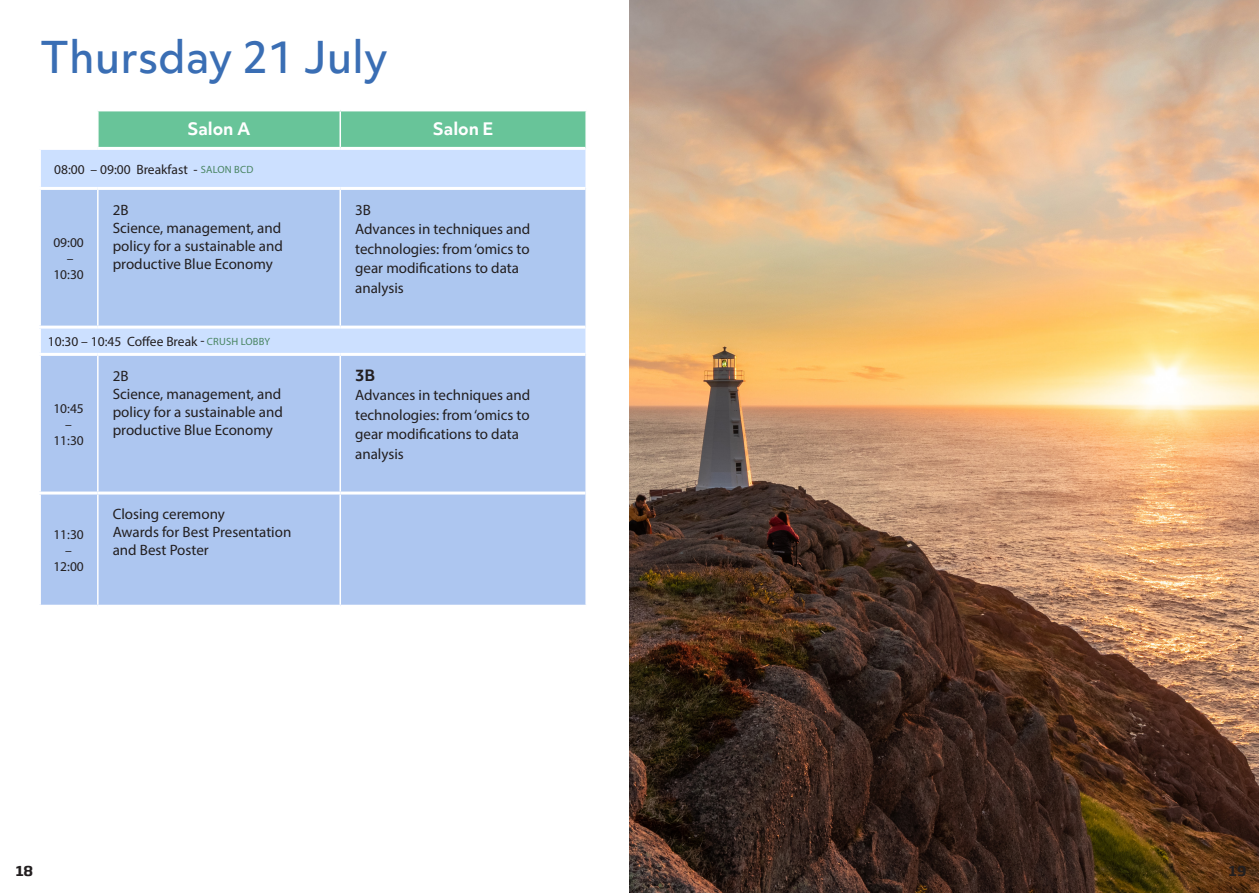
<style>
.page{position:relative;width:1259px;height:893px;background:#fff}
.page>*{position:absolute;margin:0;border:0;box-sizing:border-box;transform-origin:0 0}
.t1{font:500 42px "Objektiv Mk 3";color:#3a6eb4}
.t2{font:700 16.5px "Objektiv Mk 3";color:#fff}
.t3{font:15px/19.5px "Myriad Pro";color:#231f20}
.t4{font:700 15px "Objektiv Mk 3";color:#231f20}
.t5{font:13.5px "Myriad Pro";color:#231f20}
.t6{font:700 13.5px "Soho Gothic Pro";color:#231f20}
.s1{font-size:10.5px;color:#498562}
</style>
<div class="page">
<img style="left:629px;top:0;width:630px;height:893px">
<div style="left:99px;top:111px;width:486px;height:36px;background:#68c499"></div>
<div style="left:39px;top:148px;width:547px;height:40px;background:#cce0ff"></div>
<div style="left:41px;top:190px;width:544px;height:136px;background:#adc7f0"></div>
<div style="left:39px;top:327px;width:547px;height:27px;background:#cce0ff"></div>
<div style="left:41px;top:356px;width:544px;height:249px;background:#adc6f0"></div>
<hr style="left:585px;top:148px;width:2px;height:40px;background:#fff">
<hr style="left:97px;top:190px;width:2px;height:136px;background:#fff">
<hr style="left:339px;top:190px;width:2px;height:136px;background:#fff">
<hr style="left:585px;top:327px;width:2px;height:27px;background:#fff">
<hr style="left:97px;top:356px;width:2px;height:136px;background:#fff">
<hr style="left:339px;top:356px;width:2px;height:136px;background:#fff">
<hr style="left:97px;top:495px;width:2px;height:110px;background:#fff">
<hr style="left:339px;top:495px;width:2px;height:110px;background:#fff">
<hr style="left:339px;top:111px;width:2px;height:36px;background:#fff">
<hr style="left:38px;top:147px;width:60px;height:3px;background:#fff">
<hr style="left:38px;top:150px;width:3px;height:37px;background:#fff">
<hr style="left:98px;top:147px;width:242px;height:3px;background:#fff">
<hr style="left:340px;top:147px;width:245px;height:3px;background:#fff">
<hr style="left:38px;top:187px;width:60px;height:3px;background:#fff">
<hr style="left:98px;top:187px;width:242px;height:3px;background:#fff">
<hr style="left:340px;top:187px;width:245px;height:3px;background:#fff">
<hr style="left:38px;top:326px;width:60px;height:3px;background:#fff">
<hr style="left:38px;top:329px;width:3px;height:24px;background:#fff">
<hr style="left:98px;top:326px;width:242px;height:3px;background:#fff">
<hr style="left:340px;top:326px;width:245px;height:3px;background:#fff">
<hr style="left:38px;top:353px;width:60px;height:3px;background:#fff">
<hr style="left:98px;top:353px;width:242px;height:3px;background:#fff">
<hr style="left:340px;top:353px;width:245px;height:3px;background:#fff">
<hr style="left:38px;top:492px;width:60px;height:3px;background:#fff">
<hr style="left:98px;top:492px;width:242px;height:3px;background:#fff">
<hr style="left:340px;top:492px;width:245px;height:3px;background:#fff">
<p class="t1" style="left:40px;top:28px;width:349px">Thursday 21 July</p>
<p class="t2" style="left:187px;top:118px;width:65px">Salon A</p>
<p class="t2" style="left:433px;top:118px;width:62px">Salon E</p>
<p class="t5" style="left:54px;top:161px;width:201px">08:00 – 09:00 Breakfast - <span class="s1">SALON BCD</span></p>
<p class="t5" style="left:53px;top:234px;width:32px">09:00</p>
<p class="t5" style="left:67px;top:250px;width:8px">–</p>
<p class="t5" style="left:53px;top:266px;width:32px">10:30</p>
<p class="t3" style="left:113px;top:200px;width:17px">2B</p>
<p class="t3" style="left:113px;top:218px;width:172px;line-height:18px;text-align:justify">Science, management, and policy for a sustainable and productive Blue Economy</p>
<p class="t5" style="left:48px;top:333px;width:224px">10:30 – 10:45 Coffee Break - <span class="s1">CRUSH LOBBY</span></p>
<p class="t5" style="left:53px;top:400px;width:32px">10:45</p>
<p class="t5" style="left:65px;top:416px;width:8px">–</p>
<p class="t5" style="left:53px;top:432px;width:32px">11:30</p>
<p class="t5" style="left:53px;top:526px;width:32px">11:30</p>
<p class="t5" style="left:65px;top:542px;width:8px">–</p>
<p class="t5" style="left:53px;top:558px;width:32px">12:00</p>
<p class="t3" style="left:113px;top:366px;width:17px">2B</p>
<p class="t3" style="left:113px;top:384px;width:172px;line-height:18px;text-align:justify">Science, management, and policy for a sustainable and productive Blue Economy</p>
<p class="t3" style="left:113px;top:504px;width:114px">Closing ceremony</p>
<p class="t3" style="left:113px;top:523px;width:180px;line-height:18px">Awards for Best Presentation and Best Poster</p>
<p class="t3" style="left:355px;top:200px;width:17px">3B</p>
<p class="t3" style="left:355px;top:219px;width:177px">Advances in techniques and technologies: from ‘omics to gear modifications to data analysis</p>
<p class="t4" style="left:355px;top:364px;width:22px">3B</p>
<p class="t3" style="left:355px;top:385px;width:177px">Advances in techniques and technologies: from ‘omics to gear modifications to data analysis</p>
<p class="t6" style="left:16px;top:860px;width:19px">18</p>
<p class="t6" style="left:1229px;top:860px;width:19px">19</p>
</div>
